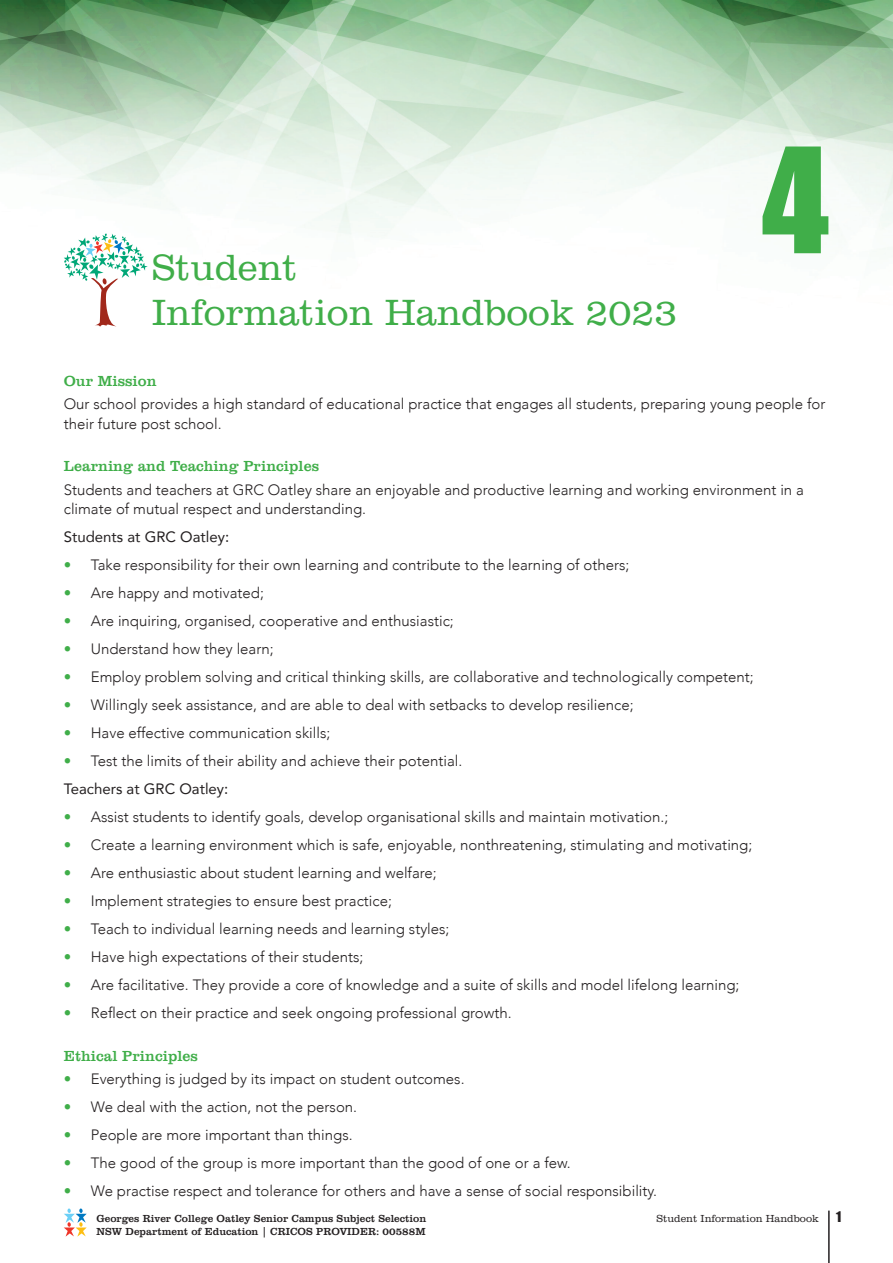
<style>
.page{position:relative;width:893px;height:1263px;background:#fff}
.page>*{position:absolute;margin:0;border:0;box-sizing:border-box;transform-origin:0 0}
.t1{font:135px "Impact";color:#40ae49}
.t2{font:300 37.5px "Clarendon BT";color:#40ae49}
.t3{font:300 15px/19.5px "Avenir";color:#231f20}
.t4{font:15px "Clarendon BT";color:#40ae49}
.t5{font:15px "Avenir";color:#231f20}
.t6{font:13.5px "Impact";color:#231f20}
.t7{font:10.5px/12.6px "Clarendon BT";color:#231f20}
.t8{font:300 10.5px "Clarendon BT";color:#231f20}
.s1{color:#40ae49}
.s2{font-weight:400}
</style>
<div class="page">
<img style="left:0;top:0;width:893px;height:249px">
<svg style="left:64px;top:1208px;width:23px;height:28px"></svg>
<hr style="left:828px;top:1210px;width:2px;height:53px;background:#231f20">
<svg style="left:64px;top:233px;width:84px;height:94px"></svg>
<h2 class="t2" style="left:152px;top:245px;width:147px">Student</h2>
<h2 class="t2" style="left:152px;top:290px;width:527px">Information Handbook 2023</h2>
<h1 class="t1" style="left:762px;top:96px;width:69px">4</h1>
<p class="t4" style="left:64px;top:371px;width:94px">Our Mission</p>
<p class="t3" style="left:64px;top:394px;width:763px">Our school provides a high standard of educational practice that engages all students, preparing young people for their future post school.</p>
<p class="t4" style="left:64px;top:457px;width:257px">Learning and Teaching Principles</p>
<p class="t3" style="left:64px;top:480px;width:742px">Students and teachers at GRC Oatley share an enjoyable and productive learning and working environment in a climate of mutual respect and understanding.</p>
<p class="t5" style="left:64px;top:525px;width:167px">Students at GRC Oatley:</p>
<p class="t3" style="left:64px;top:555px;width:567px"><span class="s1">•</span> Take responsibility for their own learning and contribute to the learning of others;</p>
<p class="t3" style="left:64px;top:583px;width:202px"><span class="s1">•</span> Are happy and motivated;</p>
<p class="t3" style="left:64px;top:611px;width:391px"><span class="s1">•</span> Are inquiring, organised, cooperative and enthusiastic;</p>
<p class="t3" style="left:64px;top:639px;width:211px"><span class="s1">•</span> Understand how they learn;</p>
<p class="t3" style="left:64px;top:667px;width:692px"><span class="s1">•</span> Employ problem solving and critical thinking skills, are collaborative and technologically competent;</p>
<p class="t3" style="left:64px;top:695px;width:571px"><span class="s1">•</span> Willingly seek assistance, and are able to deal with setbacks to develop resilience;</p>
<p class="t3" style="left:64px;top:723px;width:268px"><span class="s1">•</span> Have effective communication skills;</p>
<p class="t3" style="left:64px;top:747px;width:400px;line-height:28px"><span class="s1">•</span> Test the limits of their ability and achieve their potential.<br><span class="s2">Teachers at GRC Oatley:</span></p>
<p class="t3" style="left:64px;top:807px;width:606px"><span class="s1">•</span> Assist students to identify goals, develop organisational skills and maintain motivation.;</p>
<p class="t3" style="left:64px;top:835px;width:690px"><span class="s1">•</span> Create a learning environment which is safe, enjoyable, nonthreatening, stimulating and motivating;</p>
<p class="t3" style="left:64px;top:863px;width:375px"><span class="s1">•</span> Are enthusiastic about student learning and welfare;</p>
<p class="t3" style="left:64px;top:891px;width:330px"><span class="s1">•</span> Implement strategies to ensure best practice;</p>
<p class="t3" style="left:64px;top:919px;width:387px"><span class="s1">•</span> Teach to individual learning needs and learning styles;</p>
<p class="t3" style="left:64px;top:947px;width:301px"><span class="s1">•</span> Have high expectations of their students;</p>
<p class="t3" style="left:64px;top:975px;width:677px"><span class="s1">•</span> Are facilitative. They provide a core of knowledge and a suite of skills and model lifelong learning;</p>
<p class="t3" style="left:64px;top:1003px;width:449px"><span class="s1">•</span> Reflect on their practice and seek ongoing professional growth.</p>
<p class="t4" style="left:64px;top:1046px;width:136px">Ethical Principles</p>
<p class="t3" style="left:64px;top:1069px;width:402px"><span class="s1">•</span> Everything is judged by its impact on student outcomes.</p>
<p class="t3" style="left:64px;top:1097px;width:295px"><span class="s1">•</span> We deal with the action, not the person.</p>
<p class="t3" style="left:64px;top:1125px;width:290px"><span class="s1">•</span> People are more important than things.</p>
<p class="t3" style="left:64px;top:1153px;width:508px"><span class="s1">•</span> The good of the group is more important than the good of one or a few.</p>
<p class="t3" style="left:64px;top:1181px;width:595px"><span class="s1">•</span> We practise respect and tolerance for others and have a sense of social responsibility.</p>
<p class="t7" style="left:97px;top:1212px;width:331px">Georges River College Oatley Senior Campus Subject Selection<br>NSW Department of Education | CRICOS PROVIDER: 00588M</p>
<p class="t8" style="left:657px;top:1212px;width:164px">Student Information Handbook</p>
<p class="t6" style="left:836px;top:1206px;width:7px">1</p>
</div>
